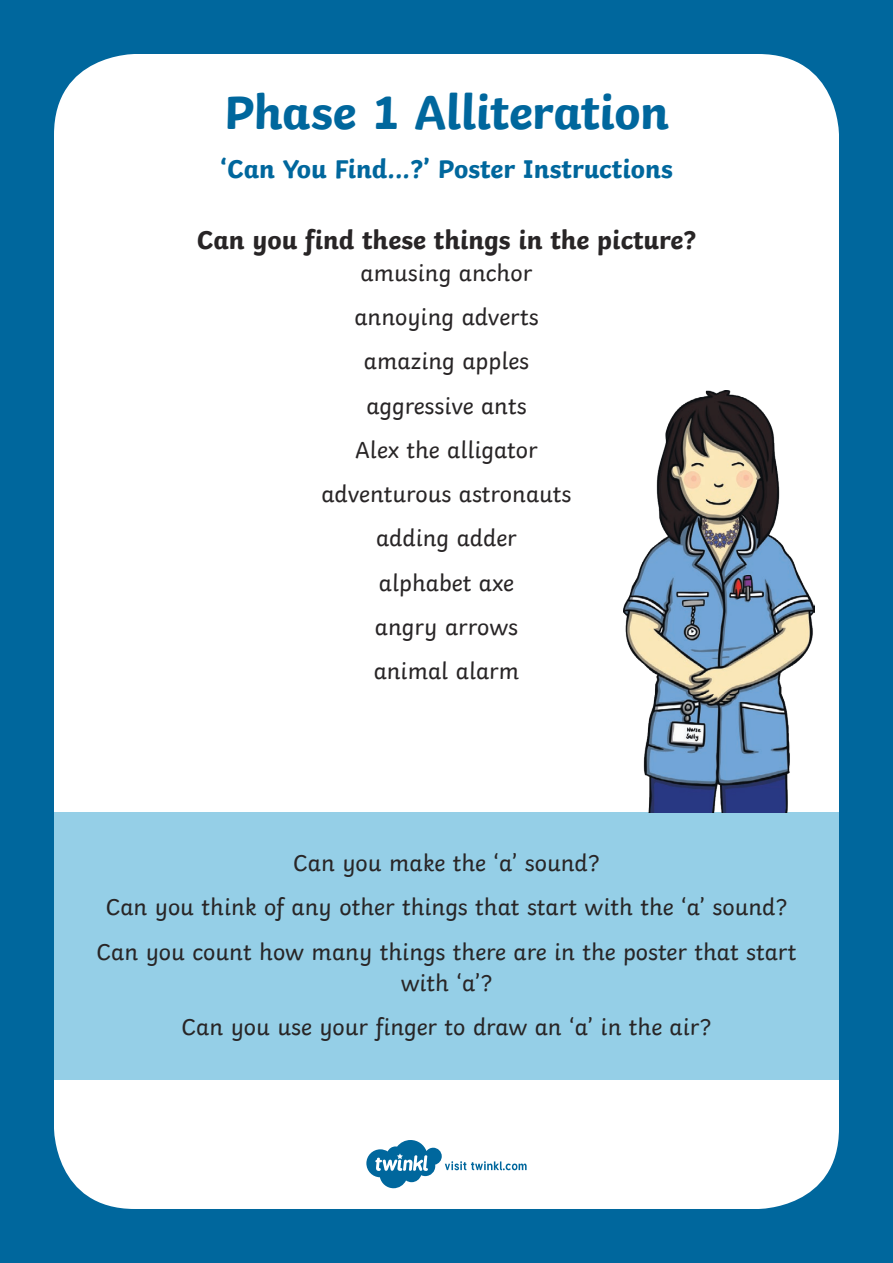
<style>
.page{position:relative;width:893px;height:1263px;background:#00679d}
.page>*{position:absolute;margin:0;border:0;box-sizing:border-box;transform-origin:0 0}
.Heading_1{font:700 49.5px "Twinkl";letter-spacing:-.01em;color:#00679d}
.Heading_2{font:700 27px "Twinkl";color:#00679d}
.Heading_2-2{font:700 27px "Twinkl";color:#282526}
.KS1_Body_Copy{font:24px/31.5px "Twinkl";color:#282526;text-align:center}
</style>
<div class="page">
<div style="left:54px;top:54px;width:785px;height:1155px;background:#fff;border-radius:81px"></div>
<svg style="left:366px;top:1140px;width:161px;height:48px"></svg>
<div style="left:54px;top:812px;width:785px;height:268px;background:#95cfe7"></div>
<img style="left:624px;top:390px;width:191px;height:422px">
<p class="Heading_1" style="left:224px;top:72px;width:446px">Phase 1 Alliteration</p>
<p class="Heading_2" style="left:220px;top:146px;width:454px">‘Can You Find...?’ Poster Instructions</p>
<p class="Heading_2-2" style="left:197px;top:218px;width:501px">Can you find these things in the picture?</p>
<p class="KS1_Body_Copy" style="left:361px;top:255px;width:173px">amusing anchor</p>
<p class="KS1_Body_Copy" style="left:354px;top:299px;width:186px">annoying adverts</p>
<p class="KS1_Body_Copy" style="left:364px;top:343px;width:167px">amazing apples</p>
<p class="KS1_Body_Copy" style="left:366px;top:388px;width:162px">aggressive ants</p>
<p class="KS1_Body_Copy" style="left:355px;top:432px;width:184px">Alex the alligator</p>
<p class="KS1_Body_Copy" style="left:321px;top:476px;width:252px">adventurous astronauts</p>
<p class="KS1_Body_Copy" style="left:376px;top:520px;width:142px">adding adder</p>
<p class="KS1_Body_Copy" style="left:379px;top:565px;width:137px">alphabet axe</p>
<p class="KS1_Body_Copy" style="left:375px;top:609px;width:145px">angry arrows</p>
<p class="KS1_Body_Copy" style="left:374px;top:653px;width:147px">animal alarm</p>
<p class="KS1_Body_Copy" style="left:293px;top:845px;width:308px">Can you make the ‘a’ sound?</p>
<p class="KS1_Body_Copy" style="left:106px;top:889px;width:683px">Can you think of any other things that start with the ‘a’ sound?</p>
<p class="KS1_Body_Copy" style="left:97px;top:934px;width:701px">Can you count how many things there are in the poster that start with ‘a’?</p>
<p class="KS1_Body_Copy" style="left:182px;top:1009px;width:531px">Can you use your finger to draw an ‘a’ in the air?</p>
</div>
